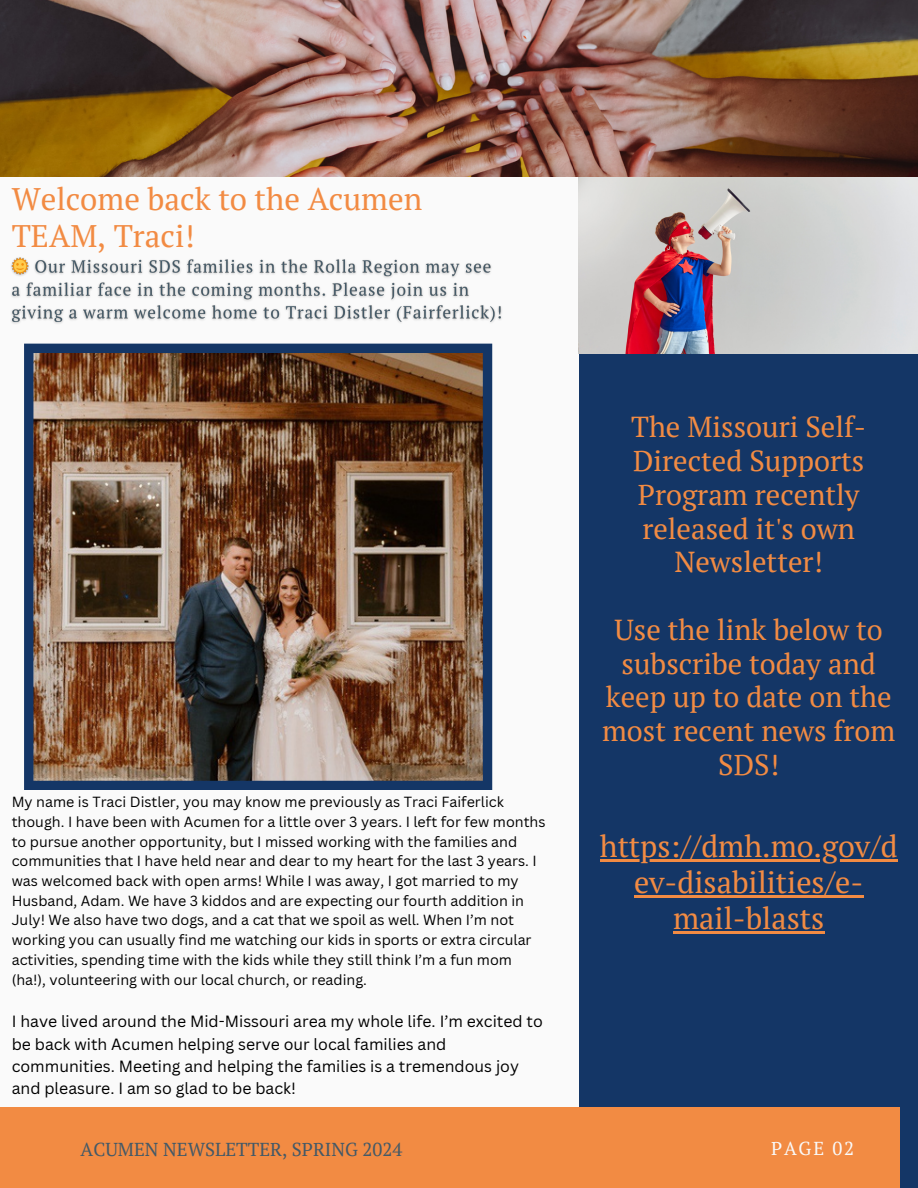
<style>
.page{position:relative;width:918px;height:1188px;background:#fafafa}
.page>*{position:absolute;margin:0;border:0;box-sizing:border-box;transform-origin:0 0}
.t1{font:31.2px/37.2px "PT Serif";color:#f28b43}
.t2{font:30.3px/36px "PT Serif";color:#f28b43;text-align:center}
.t3{font:28.8px/33.8px "PT Serif";color:#f28b43;text-align:center}
.t4{font:18.75px "PT Serif";color:#435967}
.t5{font:18.75px "PT Serif";letter-spacing:.1em;color:#fafafa}
.t6{font:15.9px/22px "Canva Sans";color:#000}
.t7{font:14.25px/19.6px "Canva Sans";color:#000}
</style>
<div class="page">
<div style="left:579px;top:0;width:339px;height:1188px;background:#143666"></div>
<div style="left:0;top:1107px;width:900px;height:81px;background:#f28b43"></div>
<img style="left:579px;top:177px;width:339px;height:176px">
<img style="left:0;top:0;width:918px;height:177px">
<img style="left:24px;top:344px;width:468px;height:446px">
<img style="left:11px;top:257px;width:491px;height:67px">
<hr style="left:600px;top:859px;width:298px;height:3px;background:#f28b43">
<hr style="left:634px;top:895px;width:229px;height:3px;background:#f28b43">
<hr style="left:673px;top:931px;width:151px;height:3px;background:#f28b43">
<h1 class="t1" style="left:12px;top:180px;width:412px">Welcome back to the Acumen<br>TEAM, Traci!</h1>
<p class="t7" style="left:12px;top:792px;width:535px">My name is Traci Distler, you may know me previously as Traci Faiferlick though. I have been with Acumen for a little over 3 years. I left for few months to pursue another opportunity, but I missed working with the families and communities that I have held near and dear to my heart for the last 3 years. I was welcomed back with open arms! While I was away, I got married to my Husband, Adam. We have 3 kiddos and are expecting our fourth addition in July! We also have two dogs, and a cat that we spoil as well. When I’m not working you can usually find me watching our kids in sports or extra circular activities, spending time with the kids while they still think I’m a fun mom (ha!), volunteering with our local church, or reading.</p>
<p class="t6" style="left:12px;top:1010px;width:533px">I have lived around the Mid-Missouri area my whole life. I’m excited to be back with Acumen helping serve our local families and communities. Meeting and helping the families is a tremendous joy and pleasure. I am so glad to be back!</p>
<h3 class="t3" style="left:631px;top:410px;width:237px">The Missouri Self-<br>Directed Supports<br>Program recently released it's own<br>Newsletter!</h3>
<h3 class="t3" style="left:602px;top:612px;width:295px">Use the link below to subscribe today and keep up to date on the most recent news from<br>SDS!</h3>
<h2 class="t2" style="left:600px;top:828px;width:299px">https://dmh.mo.gov/d ev-disabilities/e&shy;mail-blasts</h2>
<h3 class="t4" style="left:81px;top:1137px;width:323px">ACUMEN NEWSLETTER, SPRING 2024</h3>
<h3 class="t5" style="left:771px;top:1136px;width:85px">PAGE 02</h3>
</div>
